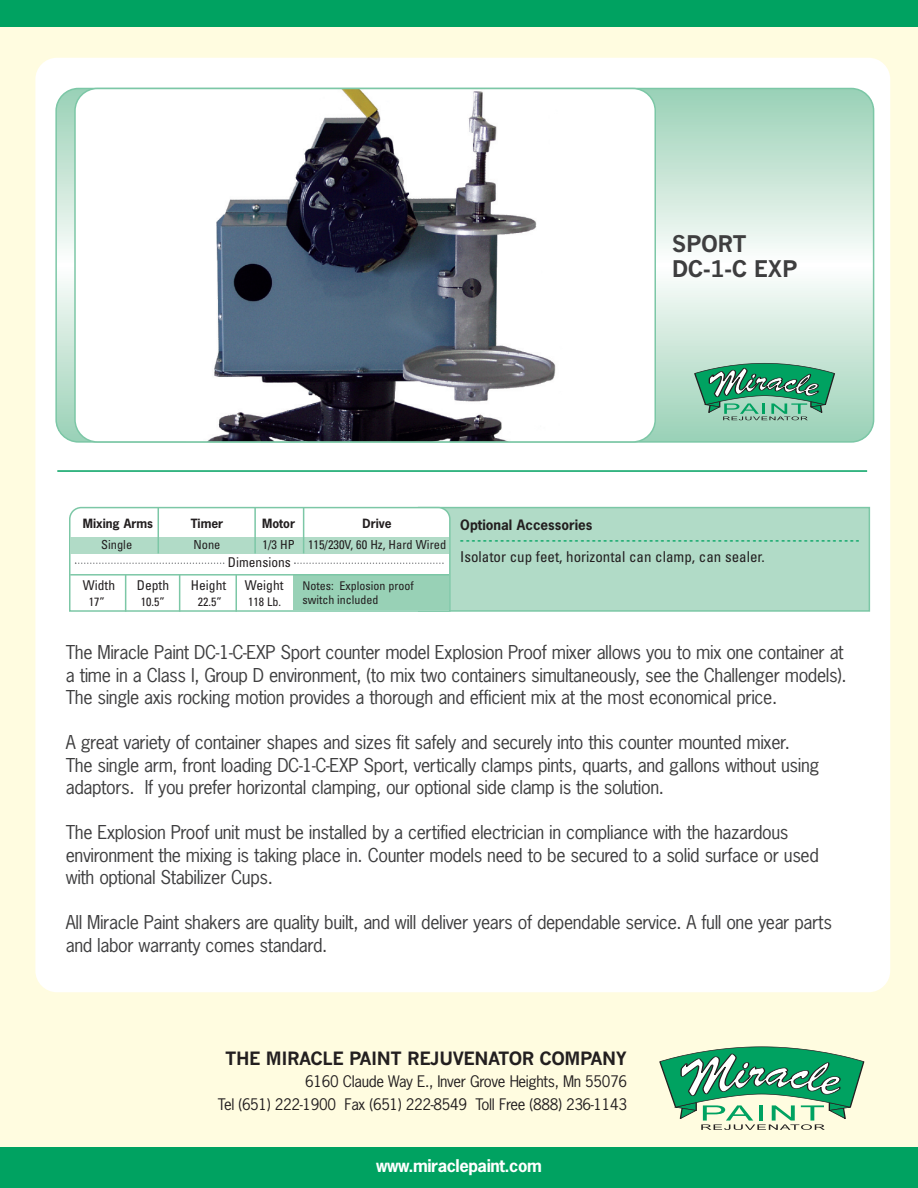
<style>
.page{position:relative;width:918px;height:1188px;background:#00a261}
.page>*{position:absolute;margin:0;border:0;box-sizing:border-box;transform-origin:0 0}
.t1{font:700 22.5px/25.5px "News Gothic";letter-spacing:-.025em;color:#3e3e3f}
.t2{font:18px/22.5px "News Gothic";letter-spacing:-.025em;color:#3e3e3f}
.t3{font:700 18px "News Gothic";letter-spacing:-.025em;color:#231f20}
.t4{font:700 16.5px "News Gothic";letter-spacing:-.025em;color:#fff}
.t5{font:15px/22.5px "News Gothic";letter-spacing:-.025em;color:#231f20;text-align:right}
.t6{font:condensed 15px "Univers";color:#231f20}
.t7{font:condensed 13.5px "Univers";color:#231f20}
.t8{font:700 13.5px "News Gothic";color:#231f20}
.t9{font:condensed 12.45px "Univers";color:#231f20}
.t10{font:condensed 12px/14.4px "Univers";color:#231f20}
.t11{font:700 12px "News Gothic";color:#231f20}
.t12{font:700 10.5px "News Gothic";color:#00a261}
</style>
<div class="page">
<div style="left:0;top:27px;width:918px;height:1119px;background:#fffce0"></div>
<div style="left:35px;top:58px;width:855px;height:934px;background:#fff;border-radius:22px"></div>
<svg style="left:55px;top:88px;width:819px;height:355px"></svg>
<svg style="left:74px;top:88px;width:582px;height:355px"></svg>
<hr style="left:57px;top:470px;width:810px;height:2px;background:#00a261">
<svg style="left:659px;top:1046px;width:206px;height:84px"></svg>
<svg style="left:694px;top:363px;width:141px;height:57px;background:#5aac8a"></svg>
<div style="left:419px;top:508px;width:450px;height:103px;background:#b1dbc7"></div>
<div style="left:418px;top:507px;width:452px;height:105px;border:2px solid #7cc7a6"></div>
<svg style="left:69px;top:507px;width:382px;height:105px"></svg>
<p class="t1" style="left:672px;top:231px;width:128px">SPORT<br>DC-1-C EXP</p>
<p class="t11" style="left:83px;top:517px;width:72px">Mixing Arms</p>
<p class="t11" style="left:191px;top:517px;width:34px">Timer</p>
<p class="t11" style="left:262px;top:517px;width:34px">Motor</p>
<p class="t11" style="left:363px;top:517px;width:31px">Drive</p>
<p class="t9" style="left:101px;top:540px;width:33px">Single</p>
<p class="t9" style="left:194px;top:540px;width:28px">None</p>
<p class="t9" style="left:263px;top:540px;width:185px">1/3 HP 115/230V, 60 Hz, Hard Wired</p>
<p class="t7" style="left:228px;top:558px;width:64px">Dimensions</p>
<p class="t7" style="left:83px;top:580px;width:34px">Width</p>
<p class="t7" style="left:137px;top:580px;width:34px">Depth</p>
<p class="t7" style="left:191px;top:580px;width:37px">Height</p>
<p class="t7" style="left:245px;top:580px;width:40px">Weight</p>
<p class="t10" style="left:89px;top:596px;width:17px">17”</p>
<p class="t10" style="left:141px;top:596px;width:25px">10.5”</p>
<p class="t10" style="left:198px;top:596px;width:25px">22.5”</p>
<p class="t10" style="left:248px;top:596px;width:34px">118 Lb.</p>
<p class="t10" style="left:302px;top:579px;width:113px">Notes: Explosion proof switch included</p>
<p class="t8" style="left:460px;top:517px;width:134px">Optional Accessories</p>
<p class="t12" style="left:460px;top:534px;width:401px">----------------------------------------------------------------------</p>
<p class="t6" style="left:460px;top:551px;width:306px">Isolator cup feet, horizontal can clamp, can sealer.</p>
<p class="t2" style="left:66px;top:642px;width:782px">The Miracle Paint DC-1-C-EXP Sport counter model Explosion Proof mixer allows you to mix one container at a time in a Class I, Group D environment, (to mix two containers simultaneously, see the Challenger models).<br>The single axis rocking motion provides a thorough and efficient mix at the most economical price.</p>
<p class="t2" style="left:66px;top:732px;width:755px">A great variety of container shapes and sizes fit safely and securely into this counter mounted mixer.<br>The single arm, front loading DC-1-C-EXP Sport, vertically clamps pints, quarts, and gallons without using adaptors. If you prefer horizontal clamping, our optional side clamp is the solution.</p>
<p class="t2" style="left:66px;top:822px;width:755px">The Explosion Proof unit must be installed by a certified electrician in compliance with the hazardous environment the mixing is taking place in. Counter models need to be secured to a solid surface or used with optional Stabilizer Cups.</p>
<p class="t2" style="left:66px;top:912px;width:768px">All Miracle Paint shakers are quality built, and will deliver years of dependable service. A full one year parts and labor warranty comes standard.</p>
<p class="t3" style="left:225px;top:1048px;width:403px">THE MIRACLE PAINT REJUVENATOR COMPANY</p>
<p class="t5" style="left:218px;top:1071px;width:411px">6160 Claude Way E., Inver Grove Heights, Mn 55076<br>Tel (651) 222-1900 Fax (651) 222-8549 Toll Free (888) 236-1143</p>
<p class="t4" style="left:376px;top:1157px;width:167px">www.miraclepaint.com</p>
</div>
